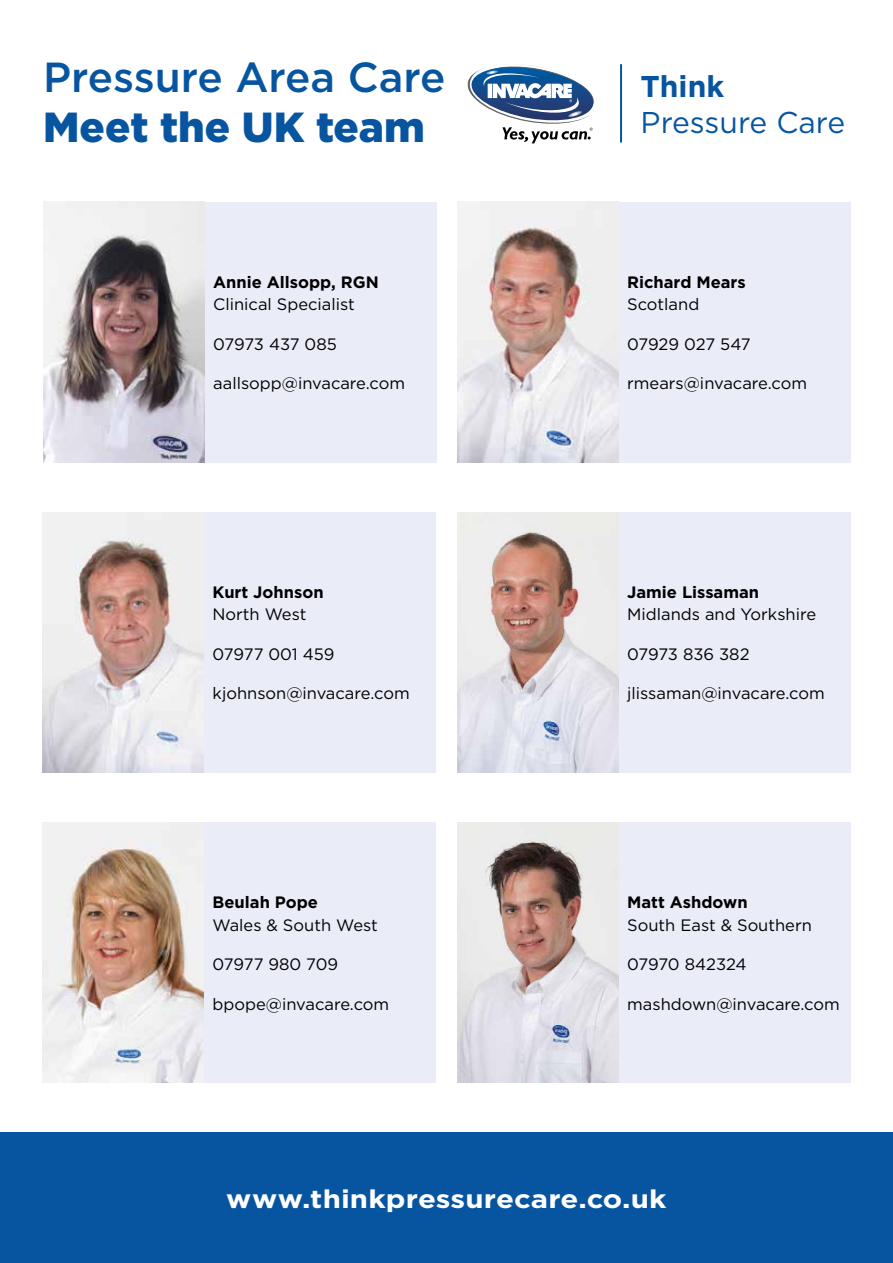
<style>
.page{position:relative;width:893px;height:1263px;background:#fff}
.page>*{position:absolute;margin:0;border:0;box-sizing:border-box;transform-origin:0 0}
.t1{font:500 42px "Gotham";color:#0755a0}
.t2{font:900 42px "Gotham";color:#0755a0}
.t3{font:30px "Gotham";color:#0755a0}
.t4{font:700 30px "Gotham";color:#0755a0}
.t5{font:700 25.5px "Gotham";letter-spacing:.005em;color:#fff;scale:1.15 1}
.t6{font:16.5px "Gotham";color:#000}
.t7{font:700 16.5px "Gotham";color:#000}
.t8{font:16.5px "Gotham";letter-spacing:-.02em;color:#000}
</style>
<div class="page">
<svg style="left:468px;top:64px;width:126px;height:79px"></svg>
<hr style="left:620px;top:64px;width:2px;height:79px;background:#0755a0">
<div style="left:0;top:1132px;width:893px;height:131px;background:#0755a0"></div>
<img style="left:457px;top:202px;width:162px;height:260px">
<img style="left:43px;top:512px;width:161px;height:260px">
<img style="left:43px;top:822px;width:161px;height:260px">
<div style="left:619px;top:202px;width:231px;height:260px;background:#eaecf7"></div>
<div style="left:204px;top:512px;width:232px;height:260px;background:#eaecf7"></div>
<div style="left:204px;top:822px;width:232px;height:260px;background:#eaecf7"></div>
<img style="left:43px;top:202px;width:162px;height:260px">
<img style="left:457px;top:512px;width:162px;height:260px">
<img style="left:457px;top:822px;width:162px;height:260px">
<div style="left:205px;top:202px;width:231px;height:260px;background:#eaecf7"></div>
<div style="left:619px;top:512px;width:231px;height:260px;background:#eaecf7"></div>
<div style="left:619px;top:822px;width:231px;height:260px;background:#eaecf7"></div>
<h1 class="t1" style="left:43px;top:49px;width:404px">Pressure Area Care</h1>
<h1 class="t2" style="left:43px;top:98px;width:383px">Meet the UK team</h1>
<p class="t7" style="left:213px;top:271px;width:167px">Annie Allsopp, RGN</p>
<p class="t6" style="left:213px;top:294px;width:143px">Clinical Specialist</p>
<p class="t8" style="left:213px;top:333px;width:125px">07973 437 085</p>
<p class="t6" style="left:213px;top:373px;width:193px">aallsopp@invacare.com</p>
<p class="t7" style="left:213px;top:581px;width:113px">Kurt Johnson</p>
<p class="t6" style="left:213px;top:604px;width:95px">North West</p>
<p class="t6" style="left:213px;top:643px;width:123px">07977 001 459</p>
<p class="t6" style="left:213px;top:683px;width:199px">kjohnson@invacare.com</p>
<p class="t7" style="left:213px;top:891px;width:107px">Beulah Pope</p>
<p class="t6" style="left:213px;top:914px;width:167px">Wales &amp; South West</p>
<p class="t6" style="left:213px;top:954px;width:127px">07977 980 709</p>
<p class="t6" style="left:213px;top:993px;width:178px">bpope@invacare.com</p>
<h2 class="t4" style="left:641px;top:67px;width:85px">Think</h2>
<h2 class="t3" style="left:641px;top:104px;width:206px">Pressure Care</h2>
<p class="t7" style="left:627px;top:271px;width:120px">Richard Mears</p>
<p class="t6" style="left:627px;top:294px;width:74px">Scotland</p>
<p class="t6" style="left:627px;top:333px;width:125px">07929 027 547</p>
<p class="t6" style="left:627px;top:373px;width:181px">rmears@invacare.com</p>
<p class="t7" style="left:627px;top:581px;width:133px">Jamie Lissaman</p>
<p class="t6" style="left:627px;top:604px;width:190px">Midlands and Yorkshire</p>
<p class="t6" style="left:627px;top:643px;width:124px">07973 836 382</p>
<p class="t6" style="left:627px;top:683px;width:199px">jlissaman@invacare.com</p>
<p class="t7" style="left:627px;top:891px;width:122px">Matt Ashdown</p>
<p class="t6" style="left:627px;top:914px;width:186px">South East &amp; Southern</p>
<p class="t6" style="left:627px;top:954px;width:121px">07970 842324</p>
<p class="t6" style="left:627px;top:993px;width:214px">mashdown@invacare.com</p>
<h3 class="t5" style="left:226px;top:1182px;width:384px">www.thinkpressurecare.co.uk</h3>
</div>
